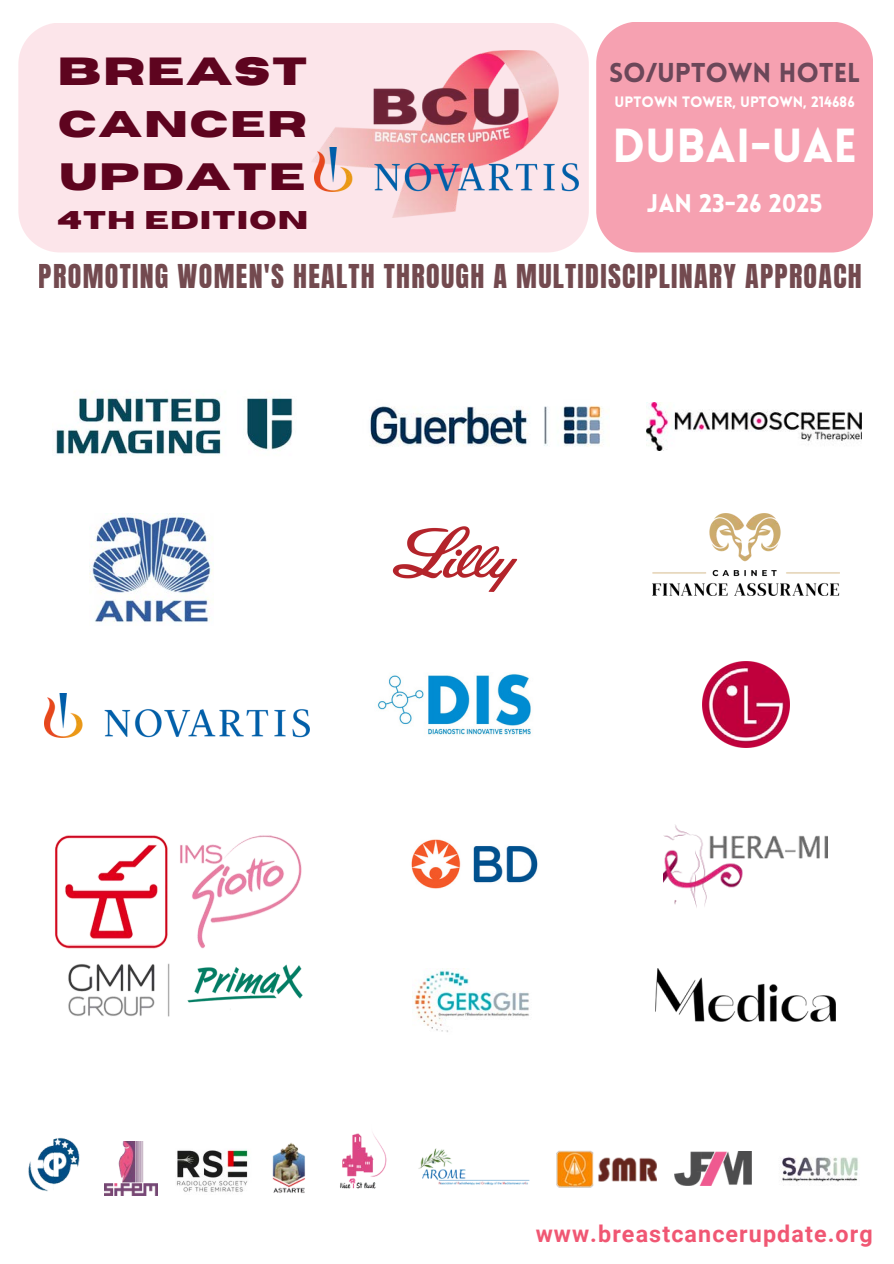
<style>
.page{position:relative;width:894px;height:1264px;background:#fff}
.page>*{position:absolute;margin:0;border:0;box-sizing:border-box;transform-origin:0 0}
.t1{font:900 46.65px "Lovelo";color:#fff}
.t2{font:700 39px "Horizon";letter-spacing:.045em;color:#5e041f}
.t3{font:700 37.95px "Horizon";letter-spacing:.045em;color:#5e041f}
.t4{font:700 36.9px "Horizon";letter-spacing:.045em;color:#5e041f}
.t5{font:27.9px "Anton";letter-spacing:.045em;color:#501d24}
.t6{font:900 26.7px "Lovelo";color:#6b4759}
.t7{font:700 25.5px "Horizon";letter-spacing:.045em;color:#5e041f}
.t8{font:900 24.9px "Lovelo";color:#fff}
.t9{font:700 23.25px "Roboto";letter-spacing:.05em;color:#f05773}
.t10{font:900 14.7px "Lovelo";color:#fff}
</style>
<div class="page">
<div style="left:18px;top:23px;width:570px;height:229px;background:#fce5ea"></div>
<img style="left:311px;top:51px;width:247px;height:166px">
<div style="left:596px;top:22px;width:276px;height:230px;background:#f6a1b1;border-radius:42px"></div>
<img style="left:340px;top:1132px;width:47px;height:57px">
<img style="left:28px;top:1137px;width:52px;height:55px">
<img style="left:418px;top:1148px;width:112px;height:37px">
<img style="left:104px;top:1141px;width:53px;height:54px">
<img style="left:176px;top:1149px;width:72px;height:43px">
<img style="left:272px;top:1142px;width:33px;height:51px">
<img style="left:556px;top:1150px;width:100px;height:37px">
<img style="left:674px;top:1151px;width:77px;height:34px">
<img style="left:780px;top:1156px;width:78px;height:26px">
<img style="left:392px;top:526px;width:126px;height:66px">
<img style="left:45px;top:693px;width:264px;height:44px">
<img style="left:411px;top:839px;width:127px;height:50px">
<img style="left:369px;top:405px;width:233px;height:42px">
<img style="left:55px;top:835px;width:248px;height:182px">
<img style="left:412px;top:968px;width:117px;height:64px">
<img style="left:646px;top:403px;width:215px;height:47px">
<img style="left:702px;top:661px;width:86px;height:87px">
<img style="left:56px;top:397px;width:237px;height:59px">
<img style="left:663px;top:825px;width:164px;height:83px">
<img style="left:89px;top:513px;width:124px;height:110px">
<img style="left:652px;top:513px;width:186px;height:82px">
<img style="left:377px;top:674px;width:154px;height:61px">
<img style="left:655px;top:968px;width:180px;height:53px">
<img style="left:314px;top:147px;width:265px;height:44px">
<h1 class="t2" style="left:58px;top:53px;width:251px">BREAST</h1>
<h1 class="t4" style="left:58px;top:106px;width:250px">CANCER</h1>
<h1 class="t3" style="left:60px;top:158px;width:247px">UPDATE</h1>
<h1 class="t7" style="left:57px;top:208px;width:252px">4TH EDITION</h1>
<p class="t6" style="left:609px;top:62px;width:253px">SO/UPTOWN HOTEL</p>
<p class="t10" style="left:614px;top:96px;width:241px">UPTOWN TOWER, UPTOWN, 214686</p>
<p class="t1" style="left:612px;top:127px;width:246px">DUBAI-UAE</p>
<p class="t8" style="left:646px;top:194px;width:177px">JAN 23-26 2025</p>
<p class="t5" style="left:39px;top:256px;width:824px">PROMOTING WOMEN'S HEALTH THROUGH A MULTIDISCIPLINARY APPROACH</p>
<p class="t9" style="left:535px;top:1219px;width:338px">www.breastcancerupdate.org</p>
</div>
